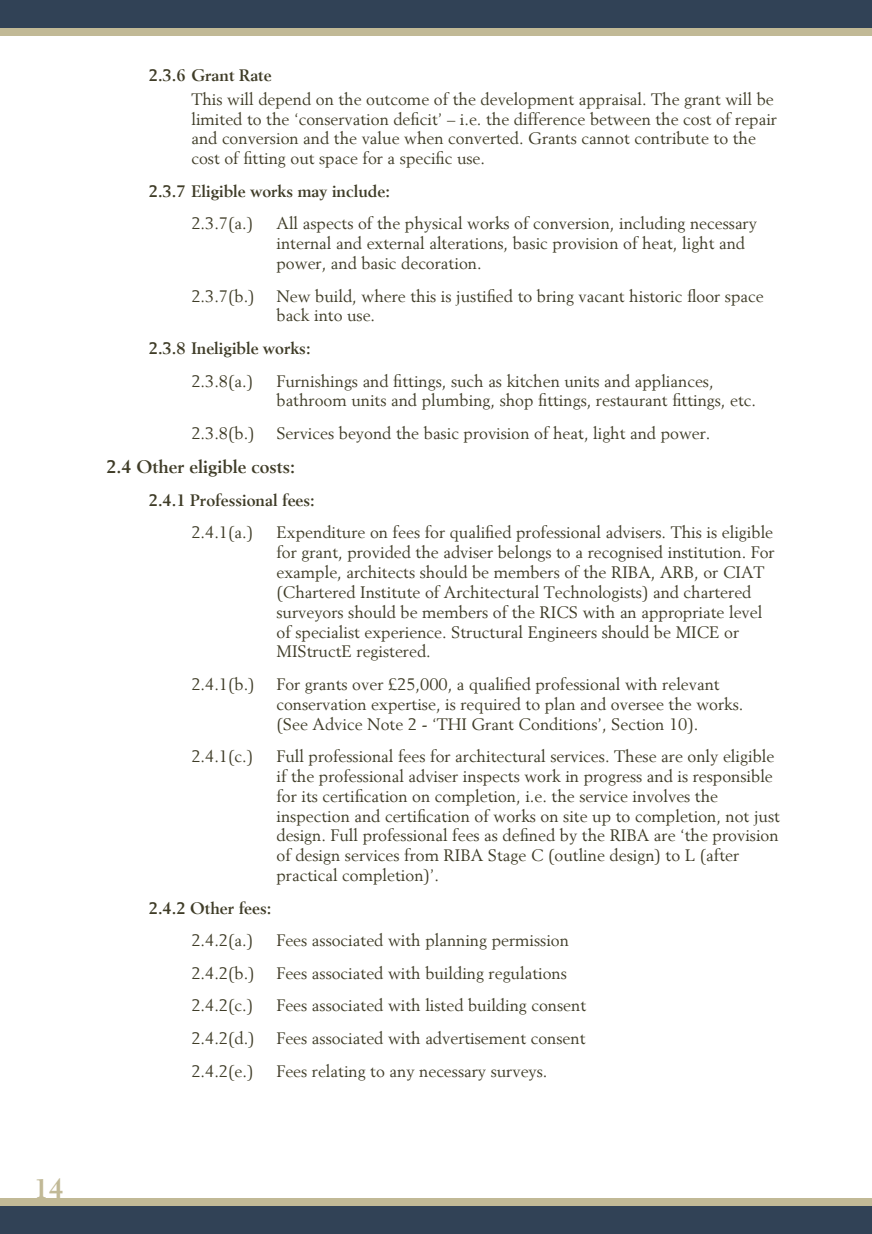
<style>
.page{position:relative;width:872px;height:1234px;background:#fff}
.page>*{position:absolute;margin:0;border:0;box-sizing:border-box;transform-origin:0 0}
.t1{font:700 27px "Berling";color:#c1b996}
.t2{font:700 18px "Berling";color:#3f3c27}
.t3{font:16.5px/19.8px "Berling";color:#3f3c27}
.t4{font:700 16.5px "Berling";color:#3f3c27}
</style>
<div class="page">
<div style="left:0;top:0;width:872px;height:36px;background:#c1b996"></div>
<div style="left:0;top:1197px;width:872px;height:36px;background:#c1b996"></div>
<div style="left:0;top:0;width:872px;height:28px;background:#314256"></div>
<div style="left:0;top:1205px;width:872px;height:28px;background:#314256"></div>
<h1 class="t1" style="left:34px;top:1172px;width:32px">14</h1>
<p class="t4" style="left:149px;top:65px;width:124px">2.3.6 Grant Rate</p>
<p class="t3" style="left:191px;top:89px;width:587px">This will depend on the outcome of the development appraisal. The grant will be limited to the ‘conservation deficit’ – i.e. the difference between the cost of repair and conversion and the value when converted. Grants cannot contribute to the cost of fitting out space for a specific use.</p>
<p class="t4" style="left:149px;top:181px;width:243px">2.3.7 Eligible works may include:</p>
<p class="t3" style="left:191px;top:213px;width:63px">2.3.7(a.)</p>
<p class="t3" style="left:276px;top:213px;width:482px">All aspects of the physical works of conversion, including necessary internal and external alterations, basic provision of heat, light and power, and basic decoration.</p>
<p class="t3" style="left:191px;top:285px;width:65px">2.3.7(b.)</p>
<p class="t3" style="left:276px;top:285px;width:489px">New build, where this is justified to bring vacant historic floor space back into use.</p>
<p class="t4" style="left:149px;top:338px;width:163px">2.3.8 Ineligible works:</p>
<p class="t3" style="left:191px;top:370px;width:63px">2.3.8(a.)</p>
<p class="t3" style="left:276px;top:370px;width:481px">Furnishings and fittings, such as kitchen units and appliances, bathroom units and plumbing, shop fittings, restaurant fittings, etc.</p>
<p class="t3" style="left:191px;top:423px;width:65px">2.3.8(b.)</p>
<p class="t3" style="left:276px;top:423px;width:435px">Services beyond the basic provision of heat, light and power.</p>
<p class="t2" style="left:106px;top:456px;width:190px">2.4 Other eligible costs:</p>
<p class="t4" style="left:149px;top:490px;width:167px">2.4.1 Professional fees:</p>
<p class="t3" style="left:191px;top:522px;width:63px">2.4.1(a.)</p>
<p class="t3" style="left:276px;top:522px;width:500px">Expenditure on fees for qualified professional advisers. This is eligible for grant, provided the adviser belongs to a recognised institution. For example, architects should be members of the RIBA, ARB, or CIAT (Chartered Institute of Architectural Technologists) and chartered surveyors should be members of the RICS with an appropriate level of specialist experience. Structural Engineers should be MICE or MIStructE registered.</p>
<p class="t3" style="left:191px;top:674px;width:65px">2.4.1(b.)</p>
<p class="t3" style="left:276px;top:674px;width:468px">For grants over £25,000, a qualified professional with relevant conservation expertise, is required to plan and oversee the works. (See Advice Note 2 - ‘THI Grant Conditions’, Section 10).</p>
<p class="t3" style="left:191px;top:746px;width:63px">2.4.1(c.)</p>
<p class="t3" style="left:276px;top:746px;width:505px">Full professional fees for architectural services. These are only eligible if the professional adviser inspects work in progress and is responsible for its certification on completion, i.e. the service involves the inspection and certification of works on site up to completion, not just design. Full professional fees as defined by the RIBA are ‘the provision of design services from RIBA Stage C (outline design) to L (after practical completion)’.</p>
<p class="t4" style="left:149px;top:897px;width:124px">2.4.2 Other fees:</p>
<p class="t3" style="left:191px;top:930px;width:63px">2.4.2(a.)</p>
<p class="t3" style="left:276px;top:930px;width:294px">Fees associated with planning permission</p>
<p class="t3" style="left:191px;top:962px;width:65px">2.4.2(b.)</p>
<p class="t3" style="left:276px;top:962px;width:292px">Fees associated with building regulations</p>
<p class="t3" style="left:191px;top:995px;width:63px">2.4.2(c.)</p>
<p class="t3" style="left:276px;top:995px;width:311px">Fees associated with listed building consent</p>
<p class="t3" style="left:191px;top:1027px;width:65px">2.4.2(d.)</p>
<p class="t3" style="left:276px;top:1027px;width:310px">Fees associated with advertisement consent</p>
<p class="t3" style="left:191px;top:1060px;width:64px">2.4.2(e.)</p>
<p class="t3" style="left:276px;top:1060px;width:272px">Fees relating to any necessary surveys.</p>
</div>
